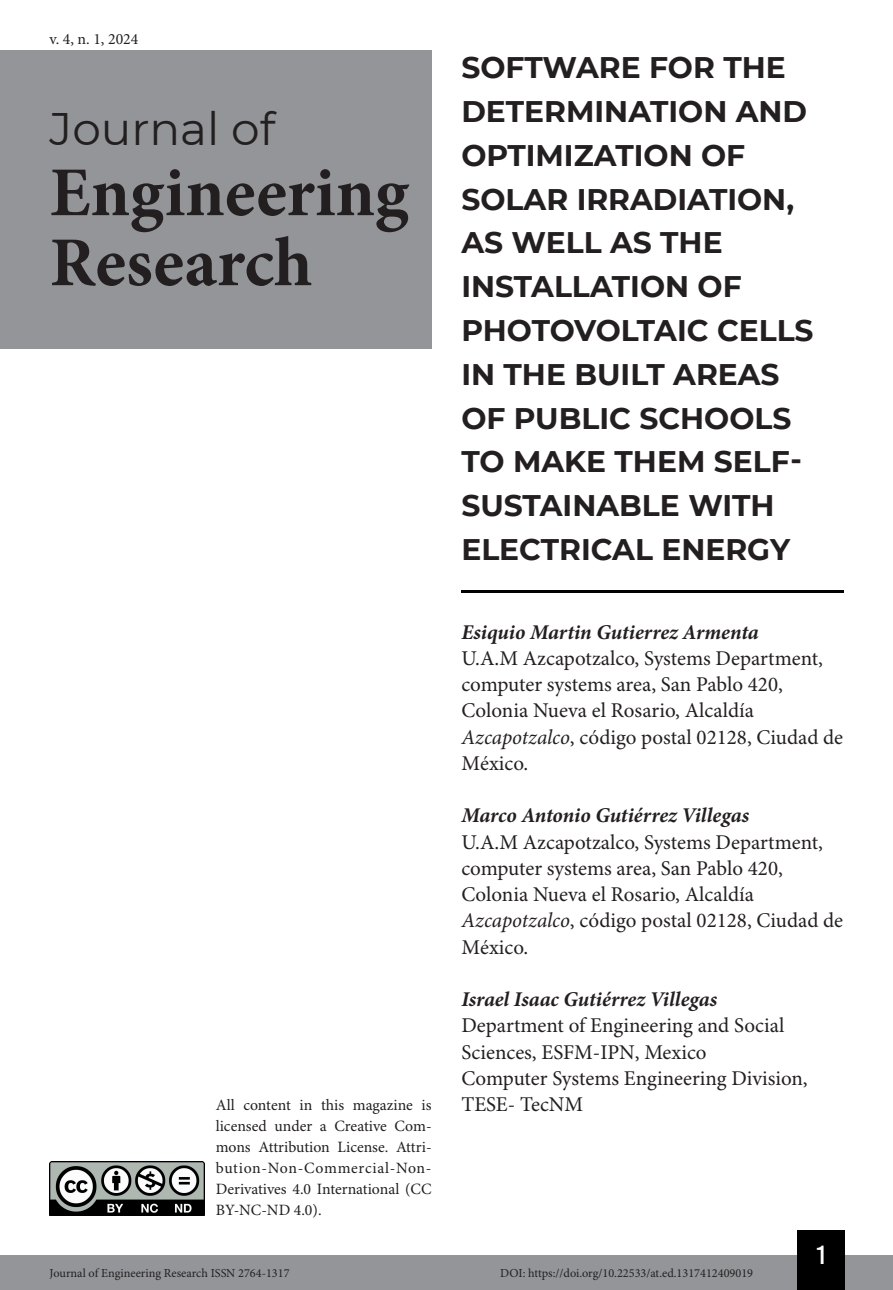
<style>
.page{position:relative;width:893px;height:1290px;background:#fff}
.page>*{position:absolute;margin:0;border:0;box-sizing:border-box;transform-origin:0 0}
.t1{font:700 70px/70px "Minion Pro";color:#231f20}
.t2{font:45.5px "Montserrat";color:#231f20}
.t3{font:700 29.75px/43.8px "Montserrat";color:#231f20}
.t4{font:26.25px "Bebas Kai";color:#fff}
.t5{font:21px/26.2px "Minion Pro";color:#231f20}
.t6{font:italic 700 21px "Minion Pro";letter-spacing:-.005em;color:#231f20}
.t7{font:15.75px/21px "Minion Pro";color:#231f20;text-align:justify}
.t8{font:12.25px "Minion Pro";color:#231f20}
.s1{font-style:italic}
</style>
<div class="page">
<div style="left:0;top:1255px;width:893px;height:35px;background:#939598"></div>
<div style="left:797px;top:1230px;width:48px;height:60px;background:#000"></div>
<img style="left:50px;top:1161px;width:154px;height:54px">
<div style="left:0;top:50px;width:432px;height:298px;background:#939598"></div>
<hr style="left:461px;top:590px;width:382px;height:3px;background:#000">
<p class="t7" style="left:50px;top:29px;width:90px">v. 4, n. 1, 2024</p>
<h2 class="t2" style="left:50px;top:98px;width:227px">Journal of</h2>
<h1 class="t1" style="left:50px;top:157px;width:361px">Engineering<br>Research</h1>
<p class="t7" style="left:216px;top:1095px;width:217px">All content in this magazine is licensed under a Creative Com&shy;mons Attribution License. Attri&shy;bution-Non-Commercial-Non-Derivatives 4.0 International (CC BY-NC-ND 4.0).</p>
<h3 class="t3" style="left:461px;top:44px;width:354px">SOFTWARE FOR THE<br>DETERMINATION AND<br>OPTIMIZATION OF<br>SOLAR IRRADIATION,<br>AS WELL AS THE<br>INSTALLATION OF<br>PHOTOVOLTAIC CELLS<br>IN THE BUILT AREAS<br>OF PUBLIC SCHOOLS<br>TO MAKE THEM SELF-<br>SUSTAINABLE WITH<br>ELECTRICAL ENERGY</h3>
<p class="t6" style="left:461px;top:617px;width:299px">Esiquio Martin Gutierrez Armenta</p>
<p class="t5" style="left:461px;top:646px;width:383px">U.A.M Azcapotzalco, Systems Department, computer systems area, San Pablo 420, Colonia Nueva el Rosario, Alcaldía <span class="s1">Azcapotzalco</span>, código postal 02128, Ciudad de México.</p>
<p class="t6" style="left:461px;top:800px;width:289px">Marco Antonio Gutiérrez Villegas</p>
<p class="t5" style="left:461px;top:829px;width:383px">U.A.M Azcapotzalco, Systems Department, computer systems area, San Pablo 420, Colonia Nueva el Rosario, Alcaldía <span class="s1">Azcapotzalco</span>, código postal 02128, Ciudad de México.</p>
<p class="t6" style="left:461px;top:984px;width:258px">Israel Isaac Gutiérrez Villegas</p>
<p class="t5" style="left:461px;top:1013px;width:348px">Department of Engineering and Social<br>Sciences, ESFM-IPN, Mexico<br>Computer Systems Engineering Division,<br>TESE- TecNM</p>
<p class="t4" style="left:817px;top:1241px;width:10px">1</p>
<p class="t8" style="left:50px;top:1266px;width:241px">Journal of Engineering Research ISSN 2764-1317</p>
<p class="t8" style="left:500px;top:1266px;width:254px">DOI: https://doi.org/10.22533/at.ed.1317412409019</p>
</div>
